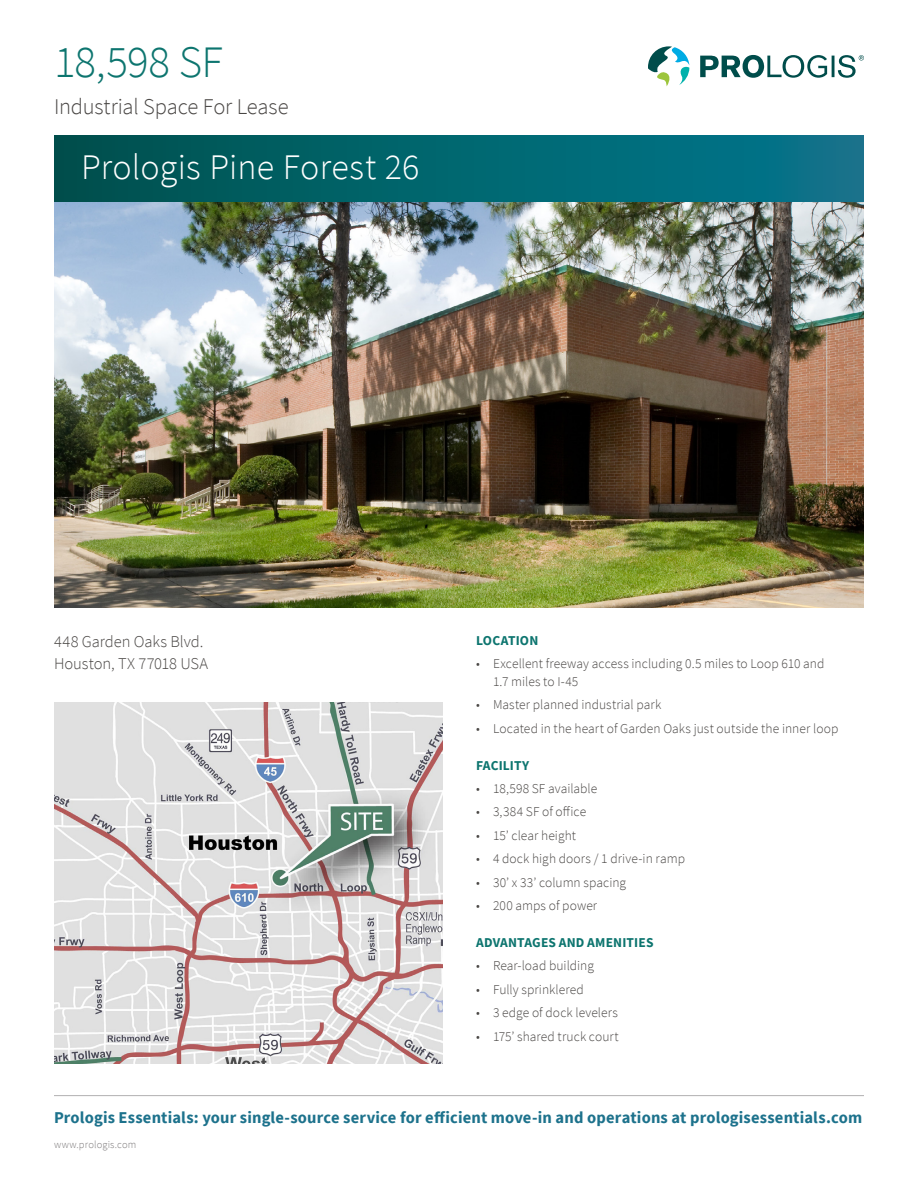
<style>
.page{position:relative;width:918px;height:1188px;background:#fff}
.page>*{position:absolute;margin:0;border:0;box-sizing:border-box;transform-origin:0 0}
.t1{font:300 45px "Source Sans Pro";letter-spacing:-.02em;color:#0d756f}
.t2{font:300 36px "Source Sans Pro";letter-spacing:.005em;color:#fff}
.t3{font:300 22.5px "Source Sans Pro";letter-spacing:-.01em;color:#494644}
.t4{font:700 16.5px "Source Sans Pro";letter-spacing:.01em;color:#1d728c}
.t5{font:300 16.5px/22.5px "Source Sans Pro";letter-spacing:-.005em;color:#494644}
.t6{font:300 13.5px/18px "Source Sans Pro";letter-spacing:.005em;color:#494644}
.t7{font:700 13.5px "Source Sans Pro";letter-spacing:.01em;color:#0d756f}
.t8{font:300 10.5px "Source Sans Pro";letter-spacing:.015em;color:#7b7879}
</style>
<div class="page">
<svg style="left:54px;top:135px;width:810px;height:67px;background:#01646e"></svg>
<svg style="left:648px;top:46px;width:41px;height:40px"></svg>
<svg style="left:700px;top:55px;width:164px;height:23px"></svg>
<hr style="left:54px;top:1095px;width:810px;height:1px;background:#b1b0b1">
<img style="left:54px;top:703px;width:388px;height:361px">
<img style="left:54px;top:202px;width:810px;height:406px">
<h1 class="t1" style="left:54px;top:34px;width:170px">18,598 SF</h1>
<h3 class="t3" style="left:54px;top:93px;width:236px">Industrial Space For Lease</h3>
<h2 class="t2" style="left:81px;top:145px;width:340px">Prologis Pine Forest 26</h2>
<p class="t5" style="left:54px;top:630px;width:156px">448 Garden Oaks Blvd.<br>Houston, TX 77018 USA</p>
<p class="t7" style="left:476px;top:631px;width:64px">LOCATION</p>
<p class="t6" style="left:493px;top:655px;width:333px;text-indent:-17px">• Excellent freeway access including 0.5 miles to Loop 610 and<br>1.7 miles to I-45</p>
<p class="t6" style="left:476px;top:696px;width:187px">• Master planned industrial park</p>
<p class="t6" style="left:476px;top:719px;width:364px">• Located in the heart of Garden Oaks just outside the inner loop</p>
<p class="t7" style="left:476px;top:756px;width:55px">FACILITY</p>
<p class="t6" style="left:476px;top:780px;width:123px">• 18,598 SF available</p>
<p class="t6" style="left:476px;top:803px;width:112px">• 3,384 SF of office</p>
<p class="t6" style="left:476px;top:826px;width:102px">• 15’ clear height</p>
<p class="t6" style="left:476px;top:850px;width:211px">• 4 dock high doors / 1 drive-in ramp</p>
<p class="t6" style="left:476px;top:873px;width:152px">• 30’ x 33’ column spacing</p>
<p class="t6" style="left:476px;top:897px;width:123px">• 200 amps of power</p>
<p class="t7" style="left:476px;top:933px;width:179px">ADVANTAGES AND AMENITIES</p>
<p class="t6" style="left:476px;top:957px;width:120px">• Rear-load building</p>
<p class="t6" style="left:476px;top:980px;width:109px">• Fully sprinklered</p>
<p class="t6" style="left:476px;top:1004px;width:143px">• 3 edge of dock levelers</p>
<p class="t6" style="left:476px;top:1027px;width:144px">• 175’ shared truck court</p>
<p class="t4" style="left:54px;top:1106px;width:810px">Prologis Essentials: your single-source service for efficient move-in and operations at prologisessentials.com</p>
<p class="t8" style="left:54px;top:1138px;width:84px">www.prologis.com</p>
</div>
